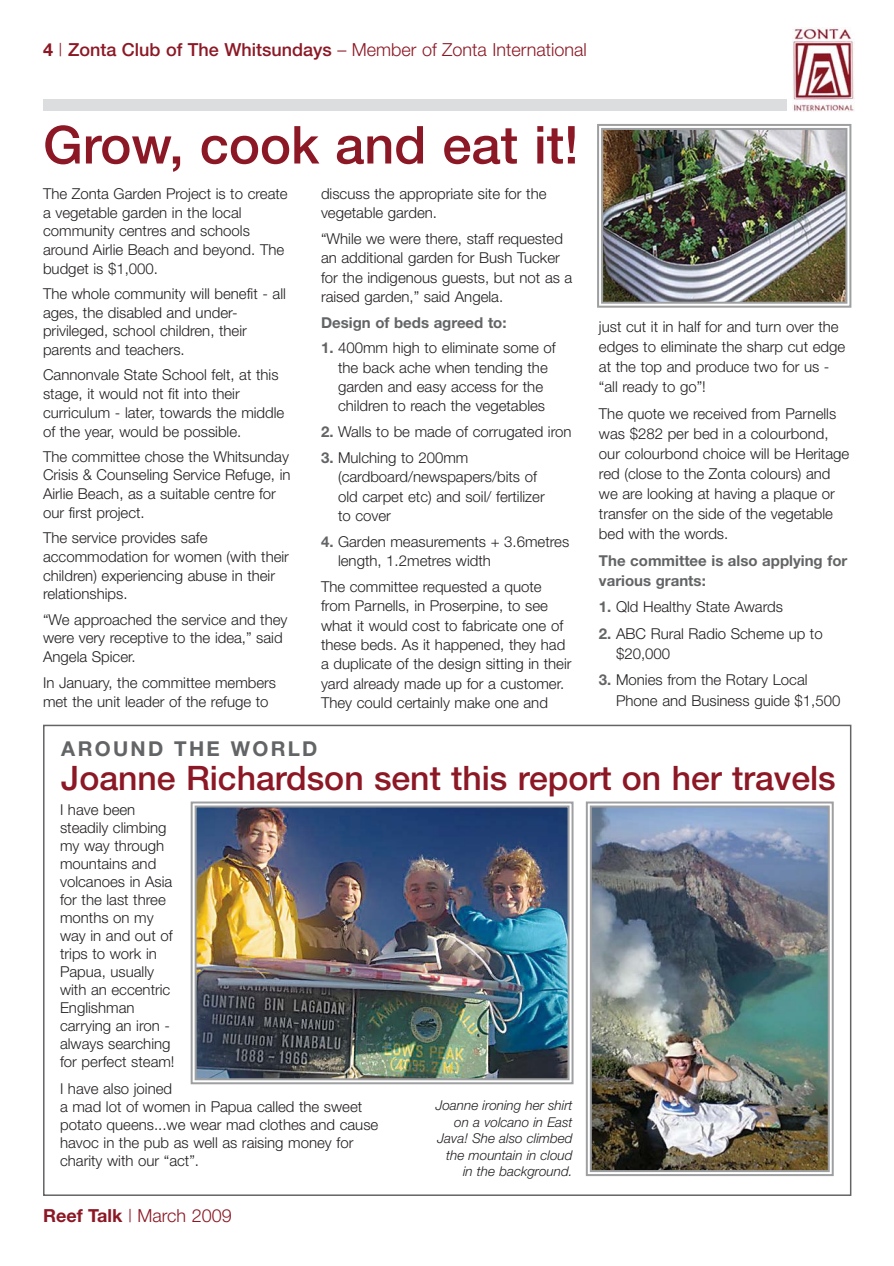
<style>
.page{position:relative;width:894px;height:1266px;background:#fff}
.page>*{position:absolute;margin:0;border:0;box-sizing:border-box;transform-origin:0 0}
.t1{font:500 52.35px "Helvetica Neue";color:#8c1825}
.t2{font:500 33.75px "Helvetica Neue";color:#8c1825}
.t3{font:700 20.55px "Helvetica Neue";letter-spacing:.11em;color:#636466}
.t4{font:300 18px "Helvetica Neue";color:#8c1825}
.t5{font:300 15px/18.8px "Helvetica Neue";color:#231f20}
.t6{font:700 15px/20.1px "Helvetica Neue";color:#636466}
.t7{font:italic 300 13.5px/16.5px "Helvetica Neue";color:#231f20;text-align:right}
.s1{font-weight:700}
.s2{font-weight:500}
.s3{font-weight:700;color:#636466}
</style>
<div class="page">
<img style="left:43px;top:27px;width:812px;height:1169px">
<p class="t4" style="left:43px;top:43px;width:545px"><span class="s1">4</span> | <span class="s2">Zonta Club of The Whitsundays</span> – Member of Zonta International</p>
<h1 class="t1" style="left:43px;top:126px;width:537px">Grow, cook and eat it!</h1>
<p class="t5" style="left:43px;top:185px;width:246px">The Zonta Garden Project is to create a vegetable garden in the local community centres and schools around Airlie Beach and beyond. The budget is $1,000.</p>
<p class="t5" style="left:43px;top:286px;width:244px">The whole community will benefit - all ages, the disabled and under&shy;privileged, school children, their parents and teachers.</p>
<p class="t5" style="left:43px;top:367px;width:243px">Cannonvale State School felt, at this stage, it would not fit into their curriculum - later, towards the middle of the year, would be possible.</p>
<p class="t5" style="left:43px;top:448px;width:249px">The committee chose the Whitsunday<br>Crisis &amp; Counseling Service Refuge, in<br>Airlie Beach, as a suitable centre for our first project.</p>
<p class="t5" style="left:43px;top:530px;width:247px">The service provides safe accommodation for women (with their children) experiencing abuse in their relationships.</p>
<p class="t5" style="left:43px;top:611px;width:246px">“We approached the service and they were very receptive to the idea,” said<br>Angela Spicer.</p>
<p class="t5" style="left:43px;top:674px;width:235px;line-height:19.4px">In January, the committee members met the unit leader of the refuge to</p>
<p class="t5" style="left:321px;top:185px;width:227px;line-height:19.4px">discuss the appropriate site for the vegetable garden.</p>
<p class="t5" style="left:321px;top:230px;width:253px;line-height:19.4px">“While we were there, staff requested an additional garden for Bush Tucker for the indigenous guests, but not as a raised garden,” said Angela.</p>
<p class="t6" style="left:321px;top:314px;width:187px">Design of beds agreed to:</p>
<p class="t5" style="left:338px;top:340px;width:219px;line-height:19.4px;text-indent:-17px"><span class="s3">1.</span> 400mm high to eliminate some of the back ache when tending the garden and easy access for the children to reach the vegetables</p>
<p class="t5" style="left:321px;top:424px;width:252px"><span class="s3">2.</span> Walls to be made of corrugated iron</p>
<p class="t5" style="left:338px;top:449px;width:208px;line-height:19.4px;text-indent:-17px"><span class="s3">3.</span> Mulching to 200mm (cardboard/newspapers/bits of old carpet etc) and soil/ fertilizer to cover</p>
<p class="t5" style="left:338px;top:533px;width:233px;line-height:19.4px;text-indent:-17px"><span class="s3">4.</span> Garden measurements + 3.6metres length, 1.2metres width</p>
<p class="t5" style="left:321px;top:578px;width:252px;line-height:19.4px">The committee requested a quote from Parnells, in Proserpine, to see what it would cost to fabricate one of these beds. As it happened, they had a duplicate of the design sitting in their yard already made up for a customer.<br>They could certainly make one and</p>
<p class="t5" style="left:599px;top:318px;width:248px;line-height:20.1px">just cut it in half for and turn over the edges to eliminate the sharp cut edge at the top and produce two for us - “all ready to go”!</p>
<p class="t5" style="left:599px;top:405px;width:252px;line-height:20.1px">The quote we received from Parnells was $282 per bed in a colourbond, our colourbond choice will be Heritage red (close to the Zonta colours) and we are looking at having a plaque or transfer on the side of the vegetable bed with the words.</p>
<p class="t6" style="left:599px;top:552px;width:250px">The committee is also applying for various grants:</p>
<p class="t5" style="left:599px;top:599px;width:185px"><span class="s3">1.</span> Qld Healthy State Awards</p>
<p class="t5" style="left:616px;top:625px;width:208px;line-height:20.1px;text-indent:-17px"><span class="s3">2.</span> ABC Rural Radio Scheme up to $20,000</p>
<p class="t5" style="left:616px;top:671px;width:226px;line-height:20.1px;text-indent:-17px"><span class="s3">3.</span> Monies from the Rotary Local<br>Phone and Business guide $1,500</p>
<h3 class="t3" style="left:61px;top:741px;width:258px">AROUND THE WORLD</h3>
<h2 class="t2" style="left:61px;top:765px;width:776px">Joanne Richardson sent this report on her travels</h2>
<p class="t5" style="left:60px;top:802px;width:116px;line-height:18px">I have been steadily climbing my way through mountains and volcanoes in Asia for the last three months on my way in and out of trips to work in<br>Papua, usually with an eccentric<br>Englishman carrying an iron - always searching for perfect steam!</p>
<p class="t5" style="left:60px;top:1080px;width:320px;line-height:18px">I have also joined<br>a mad lot of women in Papua called the sweet potato queens...we wear mad clothes and cause havoc in the pub as well as raising money for charity with our “act”.</p>
<p class="t4" style="left:43px;top:1209px;width:190px"><span class="s1">Reef Talk</span> | March 2009</p>
<p class="t7" style="left:435px;top:1098px;width:138px">Joanne ironing her shirt on a volcano in East<br>Java! She also climbed the mountain in cloud in the background.</p>
</div>
